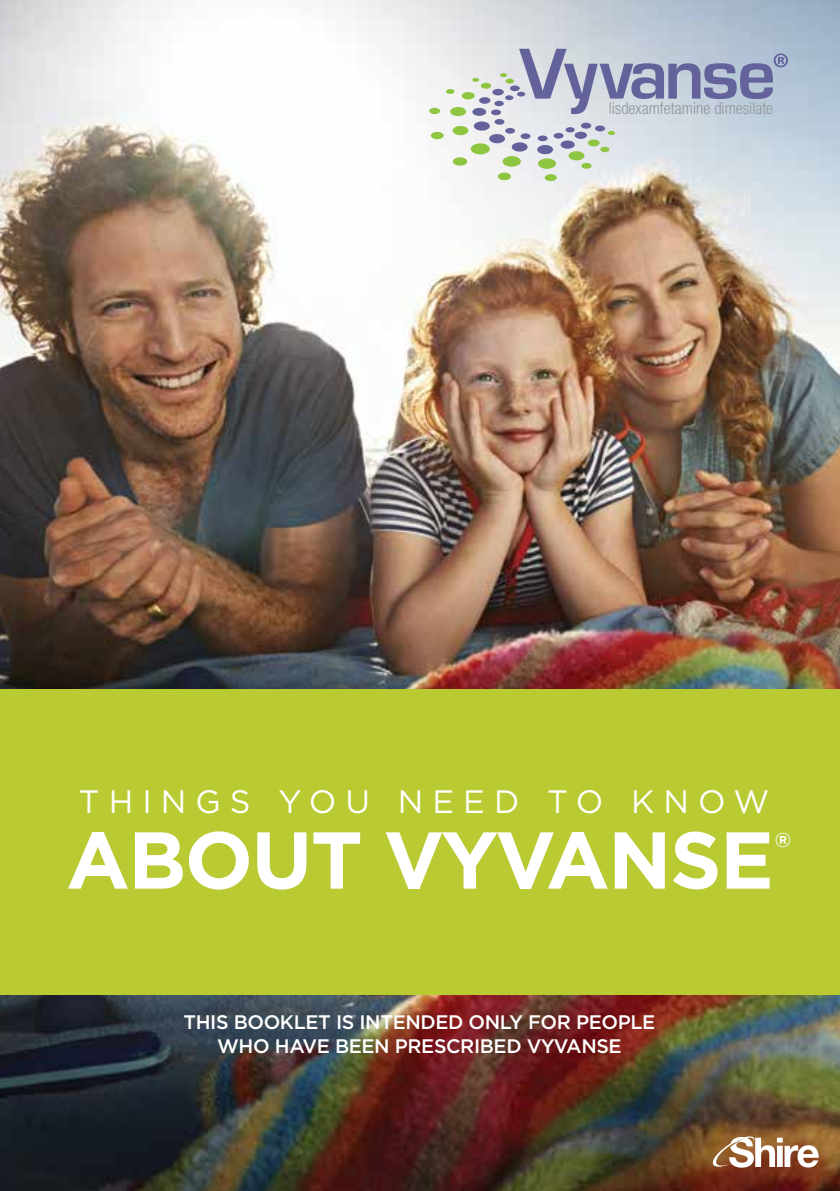
<style>
.page{position:relative;width:840px;height:1191px;background:#fff}
.page>*{position:absolute;margin:0;border:0;box-sizing:border-box;transform-origin:0 0}
.t1{font:700 80.4px "Gotham";letter-spacing:-.02em;color:#fff}
.t2{font:32.4px "Gotham";letter-spacing:.28em;color:#fff}
.t3{font:700 20px "Gotham";color:#fff}
.t4{font:500 19.6px/24.2px "Gotham";letter-spacing:-.02em;color:#fff;text-align:center}
.t5{font:300 condensed 16.4px "Helvetica Neue LT Std";color:#939598}
</style>
<div class="page">
<img style="left:0;top:0;width:839px;height:689px">
<img style="left:0;top:995px;width:839px;height:196px">
<div style="left:0;top:689px;width:839px;height:306px;background:#baca33"></div>
<svg style="left:712px;top:1136px;width:106px;height:31px"></svg>
<div style="left:502px;top:156px;width:18px;height:11px;background:#8ec641;border-radius:50%"></div>
<div style="left:537px;top:158px;width:18px;height:11px;background:#8ec641;border-radius:50%"></div>
<div style="left:568px;top:151px;width:16px;height:9px;background:#8ec641;border-radius:50%"></div>
<div style="left:587px;top:139px;width:12px;height:7px;background:#8ec641;border-radius:50%"></div>
<div style="left:594px;top:125px;width:10px;height:6px;background:#64629b;border-radius:50%"></div>
<svg style="left:607px;top:131px;width:7px;height:4px"></svg>
<div style="left:470px;top:143px;width:19px;height:11px;background:#8ec641;border-radius:50%"></div>
<div style="left:452px;top:126px;width:16px;height:9px;background:#8ec641;border-radius:50%"></div>
<div style="left:450px;top:107px;width:16px;height:9px;background:#8ec641;border-radius:50%"></div>
<div style="left:461px;top:92px;width:13px;height:7px;background:#8ec641;border-radius:50%"></div>
<div style="left:480px;top:83px;width:11px;height:6px;background:#8ec641;border-radius:50%"></div>
<div style="left:511px;top:142px;width:16px;height:10px;background:#64629b;border-radius:50%"></div>
<div style="left:537px;top:145px;width:16px;height:9px;background:#64629b;border-radius:50%"></div>
<div style="left:560px;top:140px;width:14px;height:9px;background:#64629b;border-radius:50%"></div>
<div style="left:574px;top:132px;width:12px;height:7px;background:#64629b;border-radius:50%"></div>
<div style="left:580px;top:123px;width:11px;height:6px;background:#64629b;border-radius:50%"></div>
<div style="left:489px;top:134px;width:15px;height:9px;background:#64629b;border-radius:50%"></div>
<div style="left:473px;top:121px;width:16px;height:10px;background:#64629b;border-radius:50%"></div>
<div style="left:472px;top:108px;width:14px;height:8px;background:#64629b;border-radius:50%"></div>
<div style="left:479px;top:97px;width:11px;height:7px;background:#64629b;border-radius:50%"></div>
<div style="left:492px;top:89px;width:11px;height:6px;background:#64629b;border-radius:50%"></div>
<svg style="left:509px;top:85px;width:10px;height:6px"></svg>
<div style="left:505px;top:79px;width:8px;height:5px;background:#8ec641;border-radius:50%"></div>
<svg style="left:499px;top:73px;width:7px;height:4px"></svg>
<svg style="left:472px;top:78px;width:7px;height:4px"></svg>
<div style="left:445px;top:89px;width:9px;height:5px;background:#8ec641;border-radius:50%"></div>
<div style="left:429px;top:108px;width:11px;height:6px;background:#8ec641;border-radius:50%"></div>
<div style="left:430px;top:132px;width:13px;height:7px;background:#8ec641;border-radius:50%"></div>
<div style="left:452px;top:157px;width:15px;height:9px;background:#8ec641;border-radius:50%"></div>
<div style="left:544px;top:174px;width:12px;height:7px;background:#8ec641;border-radius:50%"></div>
<div style="left:581px;top:163px;width:10px;height:6px;background:#8ec641;border-radius:50%"></div>
<div style="left:600px;top:147px;width:9px;height:5px;background:#8ec641;border-radius:50%"></div>
<div style="left:497px;top:173px;width:13px;height:7px;background:#8ec641;border-radius:50%"></div>
<div style="left:520px;top:133px;width:10px;height:6px;background:#64629b;border-radius:50%"></div>
<div style="left:537px;top:135px;width:10px;height:6px;background:#64629b;border-radius:50%"></div>
<div style="left:553px;top:133px;width:10px;height:6px;background:#64629b;border-radius:50%"></div>
<div style="left:565px;top:127px;width:9px;height:5px;background:#64629b;border-radius:50%"></div>
<div style="left:505px;top:128px;width:9px;height:6px;background:#64629b;border-radius:50%"></div>
<div style="left:494px;top:119px;width:10px;height:6px;background:#64629b;border-radius:50%"></div>
<div style="left:491px;top:109px;width:9px;height:6px;background:#64629b;border-radius:50%"></div>
<div style="left:494px;top:101px;width:9px;height:5px;background:#64629b;border-radius:50%"></div>
<div style="left:505px;top:95px;width:8px;height:5px;background:#64629b;border-radius:50%"></div>
<svg style="left:516px;top:49px;width:271px;height:65px;background:#aab1c9"></svg>
<p class="t5" style="left:608px;top:98px;width:166px">lisdexamfetamine dimesilate</p>
<h2 class="t2" style="left:79px;top:784px;width:691px">THINGS YOU NEED TO KNOW</h2>
<h1 class="t1" style="left:66px;top:813px;width:708px">ABOUT VYVANSE</h1>
<p class="t3" style="left:774px;top:828px;width:18px">®</p>
<p class="t4" style="left:183px;top:1009px;width:473px">THIS BOOKLET IS INTENDED ONLY FOR PEOPLE<br>WHO HAVE BEEN PRESCRIBED VYVANSE</p>
</div>
